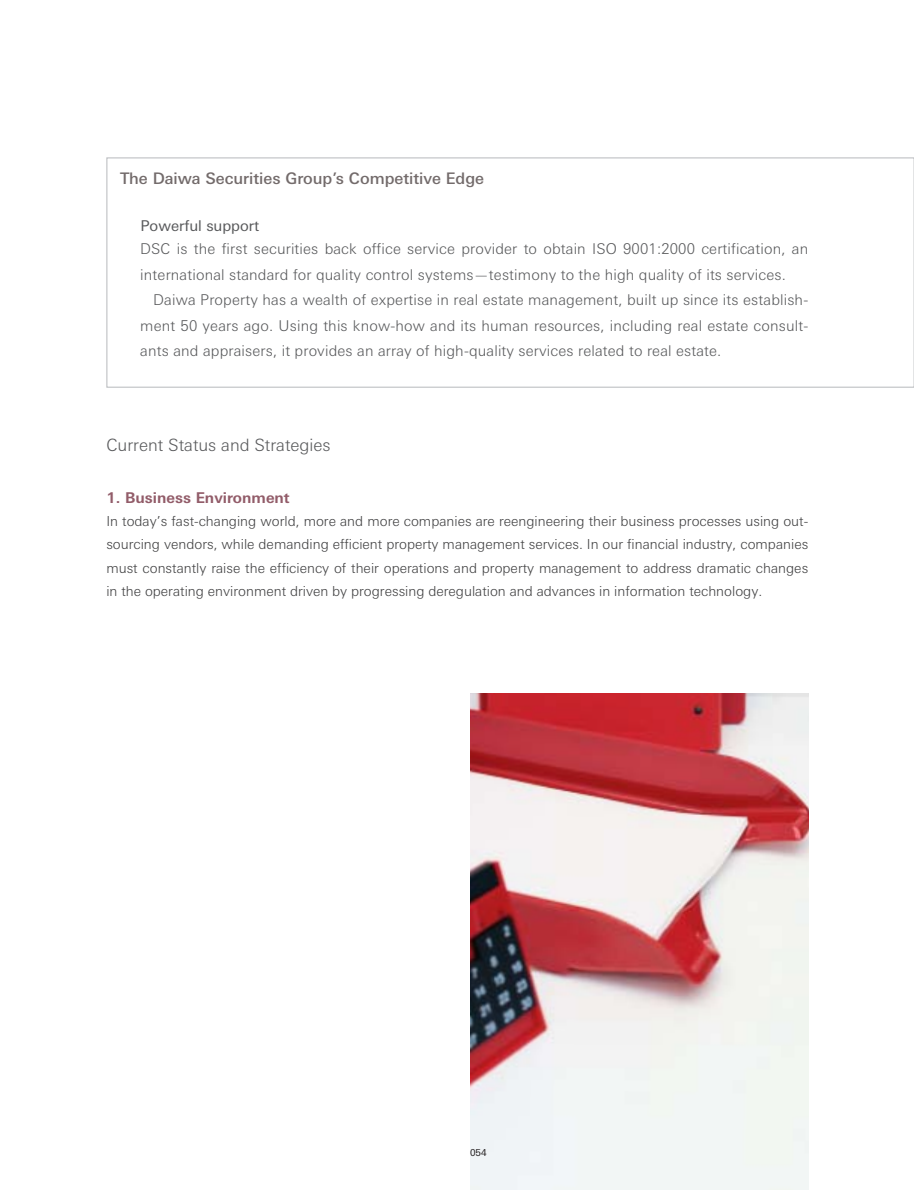
<style>
.page{position:relative;width:914px;height:1190px;background:#fff}
.page>*{position:absolute;margin:0;border:0;box-sizing:border-box;transform-origin:0 0}
.t1{font:300 16.95px "Linotype Univers Basic";color:#58595b}
.t2{font:500 15.9px "Linotype Univers Basic";color:#736b6b}
.t3{font:300 14.85px/25.5px "Linotype Univers Basic";letter-spacing:.01em;color:#58595b}
.t4{font:700 14.85px "Linotype Univers Basic";color:#925c69}
.t5{font:14.85px "Linotype Univers Basic";color:#58595b}
.t6{font:300 13.8px/23.4px "Linotype Univers Basic";color:#404041;text-align:justify}
.t7{font:9.6px "Linotype Univers Basic";color:#231f20}
</style>
<div class="page">
<img style="left:470px;top:693px;width:338px;height:497px">
<div style="left:106px;top:157px;width:808px;height:231px;border:1px solid #bbbdc0"></div>
<p class="t2" style="left:120px;top:172px;width:365px">The Daiwa Securities Group’s Competitive Edge</p>
<p class="t5" style="left:140px;top:220px;width:120px">Powerful support</p>
<p class="t3" style="left:140px;top:238px;width:669px">DSC is the first securities back office service provider to obtain ISO 9001:2000 certification, an international standard for quality control systems—testimony to the high quality of its services.</p>
<p class="t3" style="left:140px;top:289px;width:669px;text-align:justify;text-indent:13px">Daiwa Property has a wealth of expertise in real estate management, built up since its establish&shy;ment 50 years ago. Using this know-how and its human resources, including real estate consult&shy;ants and appraisers, it provides an array of high-quality services related to real estate.</p>
<p class="t1" style="left:106px;top:439px;width:226px">Current Status and Strategies</p>
<p class="t4" style="left:106px;top:492px;width:185px">1. Business Environment</p>
<p class="t6" style="left:106px;top:510px;width:703px">In today’s fast-changing world, more and more companies are reengineering their business processes using out&shy;sourcing vendors, while demanding efficient property management services. In our financial industry, companies must constantly raise the efficiency of their operations and property management to address dramatic changes in the operating environment driven by progressing deregulation and advances in information technology.</p>
<p class="t7" style="left:470px;top:1149px;width:18px">054</p>
</div>
